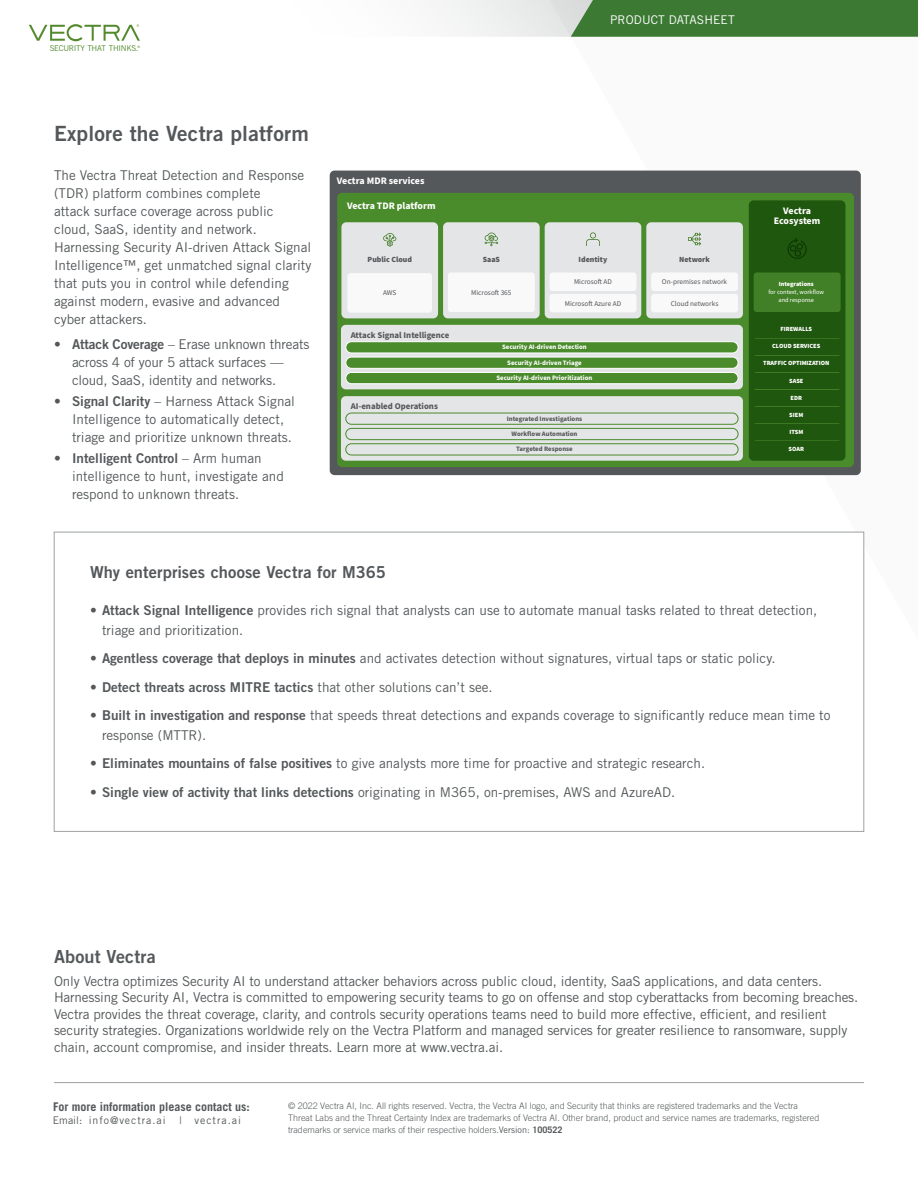
<style>
.page{position:relative;width:918px;height:1188px;background:#fff}
.page>*{position:absolute;margin:0;border:0;box-sizing:border-box;transform-origin:0 0}
.subhead{font:21px "Trade Gothic LT Std Bd 2";letter-spacing:.01em;color:#54585a}
.subhead-2{font:18px "Trade Gothic LT Std Bd 2";letter-spacing:.01em;color:#54585a}
.Sidebar_Head{font:16.5px "Trade Gothic LT Std Bd 2";letter-spacing:.005em;color:#54585a}
.boiler{font:13.5px/16.5px "Trade Gothic LT Std";letter-spacing:-.01em;color:#54585a}
.bodycopy{font:13.5px/18px "Trade Gothic LT Std";color:#54585a}
.Body_bullets{font:13.5px/18px "Trade Gothic LT Std";color:#54585a}
.t1{font:13.5px "Trade Gothic LT Std Bd 2";color:#54585a}
.bodycopy-2{font:700 12px "Trade Gothic LT Std";color:#54585a}
.t2{font:12px "Trade Gothic LT Std";letter-spacing:.01em;color:#fff}
.bodycopy-3{font:10.5px "Trade Gothic LT Std";letter-spacing:.09em;color:#54585a}
.t3{font:700 9.9px/10.2px "Source Sans Pro";color:#fff;text-align:center}
.bodycopy-4{font:300 9px/12px "Trade Gothic LT Std";color:#54585a}
.t4{font:700 8.85px "Source Sans Pro";color:#55585a}
.t5{font:900 7.95px "Source Sans Pro";color:#55585a}
.t6{font:7.95px "Trade Gothic LT Std";letter-spacing:-.04em;color:#548a2e}
.t7{font:7.2px "Source Sans Pro";color:#55585a}
.t8{font:700 6.75px "Source Sans Pro";color:#fff}
.t9{font:700 6.75px "Source Sans Pro";color:#55585a}
.t10{font:900 6.3px "Source Sans Pro";color:#fff}
.t11{font:6.3px/7.8px "Source Sans Pro";color:#fff;text-align:center}
.t12{font:3.3px "Trade Gothic LT Std";color:#548a2e}
.s1{font-family:"Trade Gothic LT Std Bd 2"}
.s2{font-weight:900}
.s3{font-family:"Trade Gothic LT Std"}
.s4{font-weight:400}
.s5{font-weight:700}
</style>
<div class="page">
<svg style="left:29px;top:0;width:889px;height:41px"></svg>
<hr style="left:54px;top:1082px;width:810px;height:1px;background:#9ea2a2">
<div style="left:54px;top:532px;width:810px;height:300px;background:#fff;border:1px solid #9ea2a2"></div>
<div style="left:330px;top:171px;width:531px;height:304px;background:#55585a;border-radius:5px"></div>
<div style="left:337px;top:193px;width:517px;height:274px;background:#4a8b2c;border-radius:5px"></div>
<div style="left:749px;top:200px;width:96px;height:261px;background:#1f570e;border-radius:5px"></div>
<div style="left:754px;top:272px;width:87px;height:40px;background:#418026;border-radius:3px"></div>
<div style="left:341px;top:222px;width:97px;height:96px;background:#e4e5e6;border-radius:5px"></div>
<div style="left:347px;top:273px;width:85px;height:40px;background:#fff;border-radius:3px"></div>
<svg style="left:383px;top:233px;width:13px;height:13px"></svg>
<div style="left:443px;top:222px;width:97px;height:96px;background:#e4e5e6;border-radius:5px"></div>
<div style="left:448px;top:272px;width:87px;height:40px;background:#fff;border-radius:3px"></div>
<svg style="left:485px;top:233px;width:13px;height:13px"></svg>
<div style="left:545px;top:222px;width:96px;height:96px;background:#e4e5e6;border-radius:5px"></div>
<div style="left:550px;top:272px;width:86px;height:19px;background:#fff;border-radius:3px"></div>
<div style="left:550px;top:294px;width:86px;height:18px;background:#fff;border-radius:3px"></div>
<svg style="left:586px;top:232px;width:14px;height:14px"></svg>
<div style="left:341px;top:325px;width:402px;height:64px;background:#e4e5e6;border-radius:5px"></div>
<div style="left:346px;top:342px;width:392px;height:11px;background:#4a8b2c;border-radius:6px"></div>
<div style="left:346px;top:342px;width:392px;height:11px;border:1px solid #fff;border-radius:6px"></div>
<div style="left:346px;top:357px;width:392px;height:11px;background:#4a8b2c;border-radius:6px"></div>
<div style="left:346px;top:357px;width:392px;height:11px;border:1px solid #fff;border-radius:6px"></div>
<div style="left:346px;top:372px;width:392px;height:12px;background:#4a8b2c;border-radius:6px"></div>
<div style="left:346px;top:372px;width:392px;height:12px;border:1px solid #fff;border-radius:6px"></div>
<div style="left:341px;top:396px;width:402px;height:65px;background:#e4e5e6;border-radius:5px"></div>
<div style="left:346px;top:413px;width:392px;height:11px;border:1px solid #4a8b2c;border-radius:6px"></div>
<div style="left:346px;top:428px;width:392px;height:12px;border:1px solid #4a8b2c;border-radius:6px"></div>
<div style="left:346px;top:444px;width:392px;height:11px;border:1px solid #4a8b2c;border-radius:6px"></div>
<div style="left:646px;top:222px;width:97px;height:96px;background:#e4e5e6;border-radius:5px"></div>
<div style="left:651px;top:272px;width:87px;height:19px;background:#fff;border-radius:3px"></div>
<div style="left:651px;top:294px;width:87px;height:18px;background:#fff;border-radius:3px"></div>
<svg style="left:688px;top:232px;width:13px;height:14px"></svg>
<hr style="left:755px;top:338px;width:84px;height:1px;background:#4a8b2c">
<hr style="left:755px;top:355px;width:84px;height:1px;background:#4a8b2c">
<hr style="left:755px;top:372px;width:84px;height:1px;background:#4a8b2c">
<hr style="left:755px;top:389px;width:84px;height:1px;background:#4a8b2c">
<hr style="left:755px;top:407px;width:84px;height:1px;background:#4a8b2c">
<hr style="left:755px;top:424px;width:84px;height:1px;background:#4a8b2c">
<hr style="left:755px;top:441px;width:84px;height:1px;background:#4a8b2c">
<svg style="left:788px;top:238px;width:19px;height:21px"></svg>
<p class="t6" style="left:50px;top:44px;width:90px">SECURITY THAT THINKS.</p>
<p class="t12" style="left:138px;top:44px;width:4px">®</p>
<p class="t2" style="left:610px;top:12px;width:126px">PRODUCT DATASHEET</p>
<p class="subhead" style="left:54px;top:121px;width:256px">Explore the Vectra platform</p>
<p class="bodycopy" style="left:54px;top:166px;width:259px">The Vectra Threat Detection and Response (TDR) platform combines complete<br>attack surface coverage across public cloud, SaaS, identity and network.<br>Harnessing Security AI-driven Attack Signal Intelligence™, get unmatched signal clarity that puts you in control while defending against modern, evasive and advanced cyber attackers.</p>
<p class="Body_bullets" style="left:72px;top:335px;width:239px;text-indent:-18px">• <span class="s1">Attack Coverage</span> – Erase unknown threats across 4 of your 5 attack surfaces — cloud, SaaS, identity and networks.</p>
<p class="Body_bullets" style="left:72px;top:392px;width:225px;text-indent:-18px">• <span class="s1">Signal Clarity</span> – Harness Attack Signal<br>Intelligence to automatically detect, triage and prioritize unknown threats.</p>
<p class="Body_bullets" style="left:72px;top:449px;width:213px;text-indent:-18px">• <span class="s1">Intelligent Control</span> – Arm human intelligence to hunt, investigate and respond to unknown threats.</p>
<p class="t3" style="left:337px;top:176px;width:89px">Vectra MDR services</p>
<p class="t3" style="left:347px;top:201px;width:90px">Vectra TDR platform</p>
<p class="t5" style="left:368px;top:254px;width:46px">Public Cloud</p>
<p class="t7" style="left:383px;top:288px;width:15px">AWS</p>
<p class="t7" style="left:471px;top:288px;width:42px">Microso 365</p>
<p class="t5" style="left:483px;top:254px;width:19px">SaaS</p>
<p class="t4" style="left:351px;top:329px;width:100px">Attack Signal Intelligence</p>
<p class="t5" style="left:579px;top:254px;width:30px">Identity</p>
<p class="t7" style="left:574px;top:277px;width:39px">Microso AD</p>
<p class="t7" style="left:565px;top:298px;width:58px">Microso Azure AD</p>
<p class="t4" style="left:351px;top:400px;width:89px">AI-enabled Operations</p>
<p class="t8" style="left:502px;top:342px;width:86px">Security AI-driven Detection</p>
<p class="t8" style="left:507px;top:358px;width:76px">Security AI-driven Triage</p>
<p class="t8" style="left:497px;top:373px;width:98px">Security AI-driven Prioritization</p>
<p class="t9" style="left:507px;top:414px;width:77px">Integrated Investigations</p>
<p class="t9" style="left:512px;top:429px;width:68px">Workflow Automation</p>
<p class="t9" style="left:516px;top:445px;width:58px">Targeted Response</p>
<p class="t5" style="left:679px;top:254px;width:32px">Network</p>
<p class="t7" style="left:662px;top:277px;width:67px">On-premises network</p>
<p class="t7" style="left:671px;top:298px;width:49px">Cloud networks</p>
<p class="t3" style="left:774px;top:205px;width:48px">Vectra<br>Ecosystem</p>
<p class="t11" style="left:768px;top:280px;width:57px"><span class="s2">Integrations<br></span>for context, workflow and response</p>
<p class="t10" style="left:780px;top:325px;width:33px">FIREWALLS</p>
<p class="t10" style="left:772px;top:342px;width:50px">CLOUD SERVICES</p>
<p class="t10" style="left:789px;top:376px;width:16px">SASE</p>
<p class="t10" style="left:763px;top:359px;width:68px">TRAFFIC OPTIMIZATION</p>
<p class="t10" style="left:791px;top:393px;width:13px">EDR</p>
<p class="t10" style="left:789px;top:410px;width:15px">SIEM</p>
<p class="t10" style="left:789px;top:427px;width:15px">ITSM</p>
<p class="t10" style="left:789px;top:444px;width:17px">SOAR</p>
<p class="Sidebar_Head" style="left:90px;top:561px;width:297px">Why enterprises choose Vectra for M365</p>
<p class="boiler" style="left:102px;top:600px;width:717px;line-height:19.5px;text-indent:-12px"><span class="s1">• Attack Signal Intelligence</span> provides rich signal that analysts can use to automate manual tasks related to threat detection, triage and prioritization.</p>
<p class="boiler" style="left:90px;top:650px;width:687px"><span class="s1">• Agentless coverage that deploys in minutes</span> and activates detection without signatures, virtual taps or static policy.</p>
<p class="t1" style="left:90px;top:678px;width:404px">• Detect threats across MITRE tactics <span class="s3">that other solutions can’t see.</span></p>
<p class="boiler" style="left:102px;top:705px;width:730px;line-height:19.5px;text-indent:-12px"><span class="s1">• Built in investigation and response</span> that speeds threat detections and expands coverage to significantly reduce mean time to response (MTTR).</p>
<p class="boiler" style="left:90px;top:755px;width:617px"><span class="s1">• Eliminates mountains of false positives</span> to give analysts more time for proactive and strategic research.</p>
<p class="boiler" style="left:90px;top:783px;width:587px"><span class="s1">• Single view of activity that links detections</span> originating in M365, on-premises, AWS and AzureAD.</p>
<p class="subhead-2" style="left:54px;top:946px;width:103px">About Vectra</p>
<p class="boiler" style="left:54px;top:972px;width:806px">Only Vectra optimizes Security AI to understand attacker behaviors across public cloud, identity, SaaS applications, and data centers.<br>Harnessing Security AI, Vectra is committed to empowering security teams to go on offense and stop cyberattacks from becoming breaches.<br>Vectra provides the threat coverage, clarity, and controls security operations teams need to build more effective, efficient, and resilient security strategies. Organizations worldwide rely on the Vectra Platform and managed services for greater resilience to ransomware, supply chain, account compromise, and insider threats. Learn more at www.vectra.ai.</p>
<p class="bodycopy-2" style="left:53px;top:1100px;width:198px">For more information please contact us:</p>
<p class="bodycopy-3" style="left:53px;top:1114px;width:114px">Email: info@vectra.ai</p>
<p class="bodycopy-3" style="left:179px;top:1114px;width:63px">| vectra.ai</p>
<p class="bodycopy-4" style="left:288px;top:1100px;width:533px">© 2022 Vectra AI, Inc. All rights reserved. Vectra, the Vectra AI logo, and Security that thinks are registered trademarks and the Vectra<br>Threat Labs and the Threat Certainty Index are trademarks of Vectra AI. Other brand, product and service names are trademarks, registered trademarks or service marks of their respective holders.<span class="s4">Version:</span> <span class="s5">100522</span></p>
</div>
